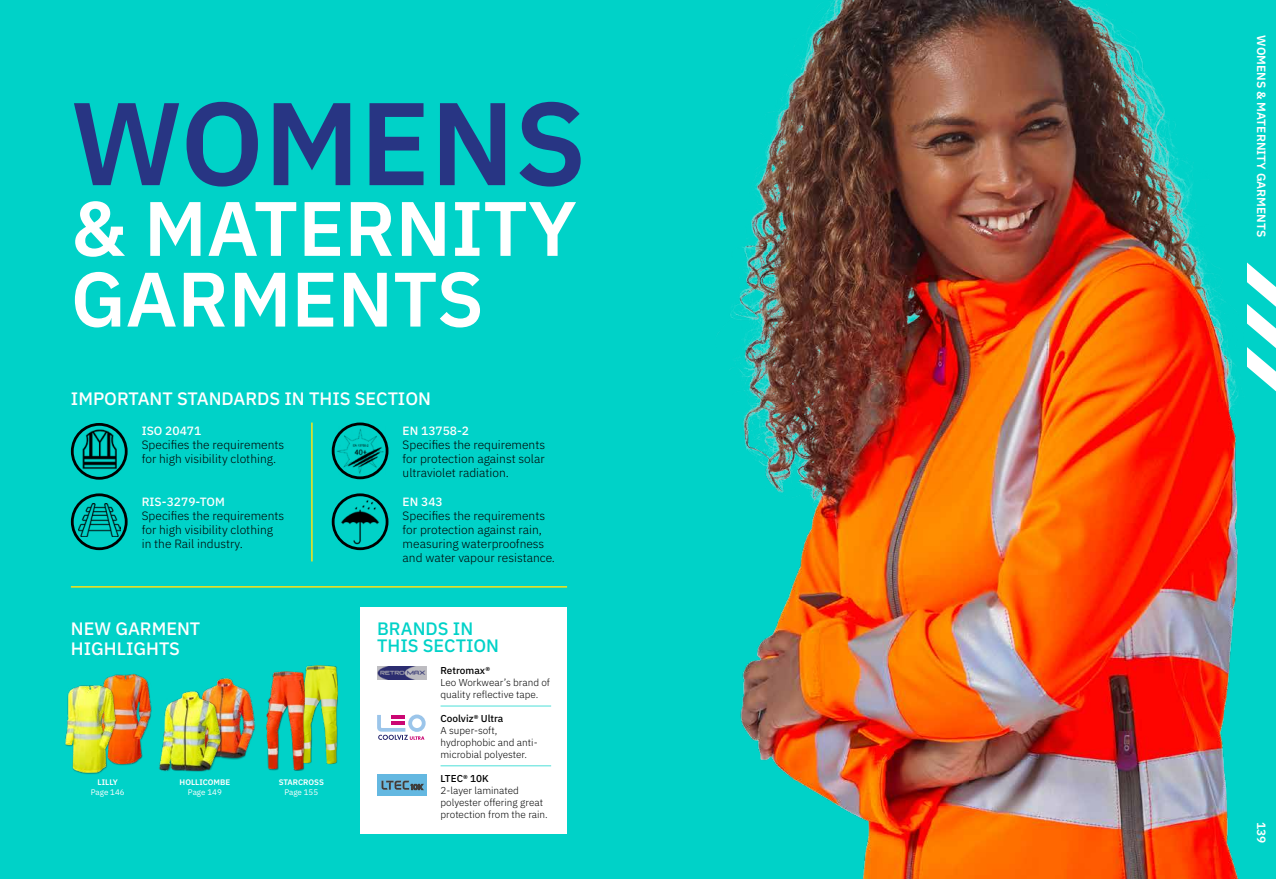
<style>
.page{position:relative;width:1276px;height:879px;background:#00d2c8}
.page>*{position:absolute;margin:0;border:0;box-sizing:border-box;transform-origin:0 0}
.t1{font:600 117.4px "IBM Plex Sans";color:#283583}
.t2{font:600 77px/70.7px "IBM Plex Sans";color:#fff}
.t3{font:500 18px/20px "IBM Plex Sans";color:#fff}
.t4{font:500 18px/17px "IBM Plex Sans";color:#00d2c8}
.t5{font:300 12px/14px "IBM Plex Sans";color:#000}
.t6{font:500 12px "IBM Plex Sans";color:#fff}
.t7{font:600 12px "IBM Plex Sans";color:#fff}
.t8{font:300 10px/12px "IBM Plex Sans";color:#000}
.t9{font:500 10px "IBM Plex Sans";color:#000}
.t10{font:600 8px "IBM Plex Sans";color:#fff}
.t11{font:8px "IBM Plex Sans";color:#fff}
</style>
<div class="page">
<svg style="left:1271px;top:283px;width:5px;height:109px"></svg>
<hr style="left:71px;top:586px;width:496px;height:1px;background:#fbe216">
<img style="left:434px;top:0;width:837px;height:879px">
<div style="left:360px;top:607px;width:207px;height:226px;background:#fff"></div>
<img style="left:377px;top:666px;width:49px;height:13px">
<svg style="left:377px;top:714px;width:49px;height:26px"></svg>
<div style="left:377px;top:774px;width:49px;height:22px;background:#64b8e1"></div>
<svg style="left:381px;top:780px;width:42px;height:10px"></svg>
<hr style="left:440px;top:706px;width:111px;height:1px;background:#4ddfd8">
<hr style="left:440px;top:765px;width:111px;height:1px;background:#4ddfd8">
<img style="left:79px;top:423px;width:40px;height:51px">
<div style="left:71px;top:423px;width:57px;height:57px;border:3px solid #000;border-radius:50%"></div>
<div style="left:71px;top:493px;width:57px;height:57px;border:3px solid #000;border-radius:50%"></div>
<img style="left:78px;top:503px;width:42px;height:34px">
<hr style="left:311px;top:422px;width:2px;height:139px;background:#fbe216">
<img style="left:340px;top:498px;width:41px;height:47px">
<div style="left:332px;top:493px;width:56px;height:57px;border:3px solid #000;border-radius:50%"></div>
<img style="left:333px;top:425px;width:54px;height:49px">
<div style="left:332px;top:422px;width:56px;height:57px;border:3px solid #000;border-radius:50%"></div>
<img style="left:104px;top:674px;width:48px;height:91px">
<img style="left:65px;top:682px;width:53px;height:92px">
<img style="left:210px;top:678px;width:45px;height:82px">
<img style="left:159px;top:688px;width:64px;height:84px">
<img style="left:305px;top:665px;width:33px;height:100px">
<img style="left:266px;top:670px;width:40px;height:101px">
<h1 class="t1" style="left:71px;top:51px;width:517px">WOMENS</h1>
<h2 class="t2" style="left:71px;top:187px;width:507px">&amp; MATERNITY<br>GARMENTS</h2>
<h3 class="t3" style="left:71px;top:387px;width:362px">IMPORTANT STANDARDS IN THIS SECTION</h3>
<p class="t6" style="left:142px;top:421px;width:61px">ISO 20471</p>
<p class="t5" style="left:142px;top:436px;width:144px">Specifies the requirements for high visibility clothing.</p>
<p class="t6" style="left:142px;top:492px;width:84px">RIS-3279-TOM</p>
<p class="t5" style="left:142px;top:507px;width:144px">Specifies the requirements for high visibility clothing in the Rail industry.</p>
<p class="t6" style="left:403px;top:421px;width:68px">EN 13758-2</p>
<p class="t5" style="left:403px;top:436px;width:144px;text-align:justify">Specifies the requirements for protection against solar ultraviolet radiation.</p>
<p class="t6" style="left:403px;top:492px;width:42px">EN 343</p>
<p class="t5" style="left:403px;top:507px;width:154px">Specifies the requirements for protection against rain, measuring waterproofness and water vapour resistance.</p>
<h3 class="t3" style="left:71px;top:617px;width:131px">NEW GARMENT<br>HIGHLIGHTS</h3>
<p class="t10" style="left:98px;top:776px;width:22px">LILLY</p>
<p class="t11" style="left:91px;top:785px;width:35px">Page 146</p>
<p class="t10" style="left:180px;top:776px;width:52px">HOLLICOMBE</p>
<p class="t11" style="left:188px;top:785px;width:35px">Page 149</p>
<p class="t10" style="left:279px;top:776px;width:47px">STARCROSS</p>
<p class="t11" style="left:284px;top:785px;width:35px">Page 155</p>
<h3 class="t4" style="left:377px;top:618px;width:124px">BRANDS IN<br>THIS SECTION</h3>
<p class="t9" style="left:440px;top:663px;width:51px">Retromax®</p>
<p class="t8" style="left:440px;top:676px;width:111px">Leo Workwear’s brand of quality reflective tape.</p>
<p class="t9" style="left:440px;top:711px;width:64px">Coolviz® Ultra</p>
<p class="t8" style="left:440px;top:724px;width:99px">A super-soft, hydrophobic and anti&shy;microbial polyester.</p>
<p class="t9" style="left:440px;top:771px;width:50px">LTEC® 10K</p>
<p class="t8" style="left:440px;top:784px;width:109px">2-layer laminated polyester offering great protection from the rain.</p>
<p class="t7" style="left:1271px;top:35px;width:203px;rotate:90deg">WOMENS &amp; MATERNITY GARMENTS</p>
<p class="t7" style="left:1270px;top:822px;width:23px;rotate:90deg">139</p>
</div>
